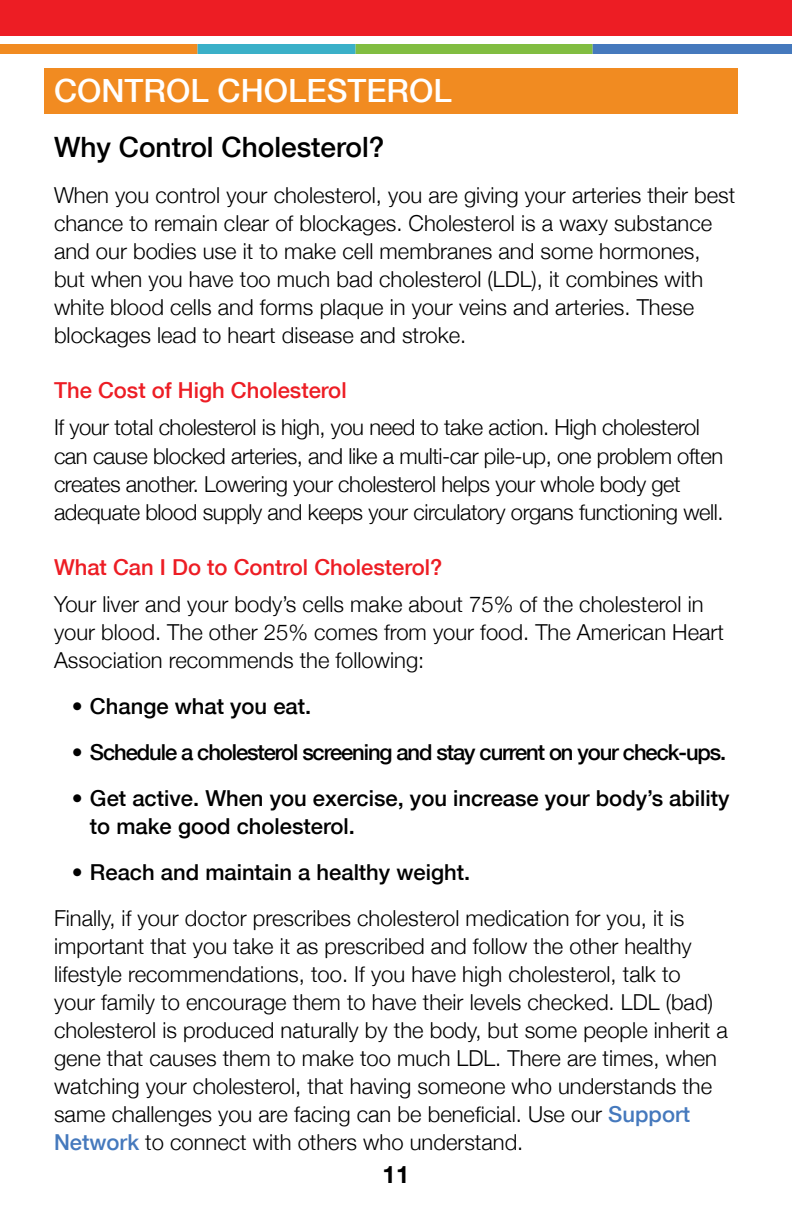
<style>
.page{position:relative;width:792px;height:1224px;background:#fff}
.page>*{position:absolute;margin:0;border:0;box-sizing:border-box;transform-origin:0 0}
.t1{font:500 32px "Helvetica Neue";color:#fff}
.t2{font:500 28px "Helvetica Neue";color:#000}
.t3{font:700 24px "Helvetica Neue";color:#000}
.t4{font:300 22px/28px "Helvetica Neue";color:#000}
.t5{font:300 22px/28px "Helvetica Neue";letter-spacing:-.02em;color:#000}
.t6{font:500 22px/28px "Helvetica Neue";color:#000}
.t7{font:500 22px "Helvetica Neue";letter-spacing:-.05em;color:#000}
.t8{font:500 22px "Helvetica Neue";color:#ed1d24}
.s1{font-weight:500;color:#4579bd}
</style>
<div class="page">
<div style="left:44px;top:68px;width:694px;height:45px;background:#f18b21"></div>
<div style="left:0;top:0;width:792px;height:36px;background:#ed1d24"></div>
<div style="left:0;top:44px;width:198px;height:10px;background:#f18b21"></div>
<div style="left:198px;top:44px;width:158px;height:10px;background:#3ab0c8"></div>
<div style="left:356px;top:44px;width:237px;height:10px;background:#81bd41"></div>
<div style="left:593px;top:44px;width:199px;height:10px;background:#4579bd"></div>
<h1 class="t1" style="left:54px;top:65px;width:254px">Control Choles</h1>
<h1 class="t1" style="left:347px;top:65px;width:95px">terol</h1>
<p class="t2" style="left:54px;top:125px;width:332px">Why Control Cholesterol?</p>
<p class="t4" style="left:54px;top:180px;width:683px">When you control your cholesterol, you are giving your arteries their best chance to remain clear of blockages. Cholesterol is a waxy substance and our bodies use it to make cell membranes and some hormones, but when you have too much bad cholesterol (LDL), it combines with white blood cells and forms plaque in your veins and arteries. These blockages lead to heart disease and stroke.</p>
<p class="t8" style="left:54px;top:373px;width:294px">The Cost of High Cholesterol</p>
<p class="t5" style="left:54px;top:412px;width:671px">If your total cholesterol is high, you need to take action. High cholesterol can cause blocked arteries, and like a multi-car pile-up, one problem often creates another. Lowering your cholesterol helps your whole body get adequate blood supply and keeps your circulatory organs functioning well.</p>
<p class="t8" style="left:54px;top:549px;width:390px">What Can I Do to Control Cholesterol?</p>
<p class="t4" style="left:54px;top:588px;width:672px">Your liver and your body’s cells make about 75% of the cholesterol in your blood. The other 25% comes from your food. The American Heart<br>Association recommends the following:</p>
<p class="t6" style="left:72px;top:691px;width:241px">• Change what you eat.</p>
<p class="t7" style="left:72px;top:734px;width:656px">• Schedule a cholesterol screening and stay current on your check-ups.</p>
<p class="t6" style="left:90px;top:783px;width:641px;text-indent:-18px">• Get active. When you exercise, you increase your body’s ability to make good cholesterol.</p>
<p class="t6" style="left:72px;top:857px;width:400px">• Reach and maintain a healthy weight.</p>
<p class="t4" style="left:54px;top:902px;width:676px">Finally, if your doctor prescribes cholesterol medication for you, it is important that you take it as prescribed and follow the other healthy lifestyle recommendations, too. If you have high cholesterol, talk to<br>your family to encourage them to have their levels checked. LDL (bad) cholesterol is produced naturally by the body, but some people inherit a gene that causes them to make too much LDL. There are times, when watching your cholesterol, that having someone who understands the same challenges you are facing can be beneficial. Use our <span class="s1">Support Network</span> to connect with others who understand.</p>
<p class="t3" style="left:383px;top:1153px;width:28px">11</p>
</div>
